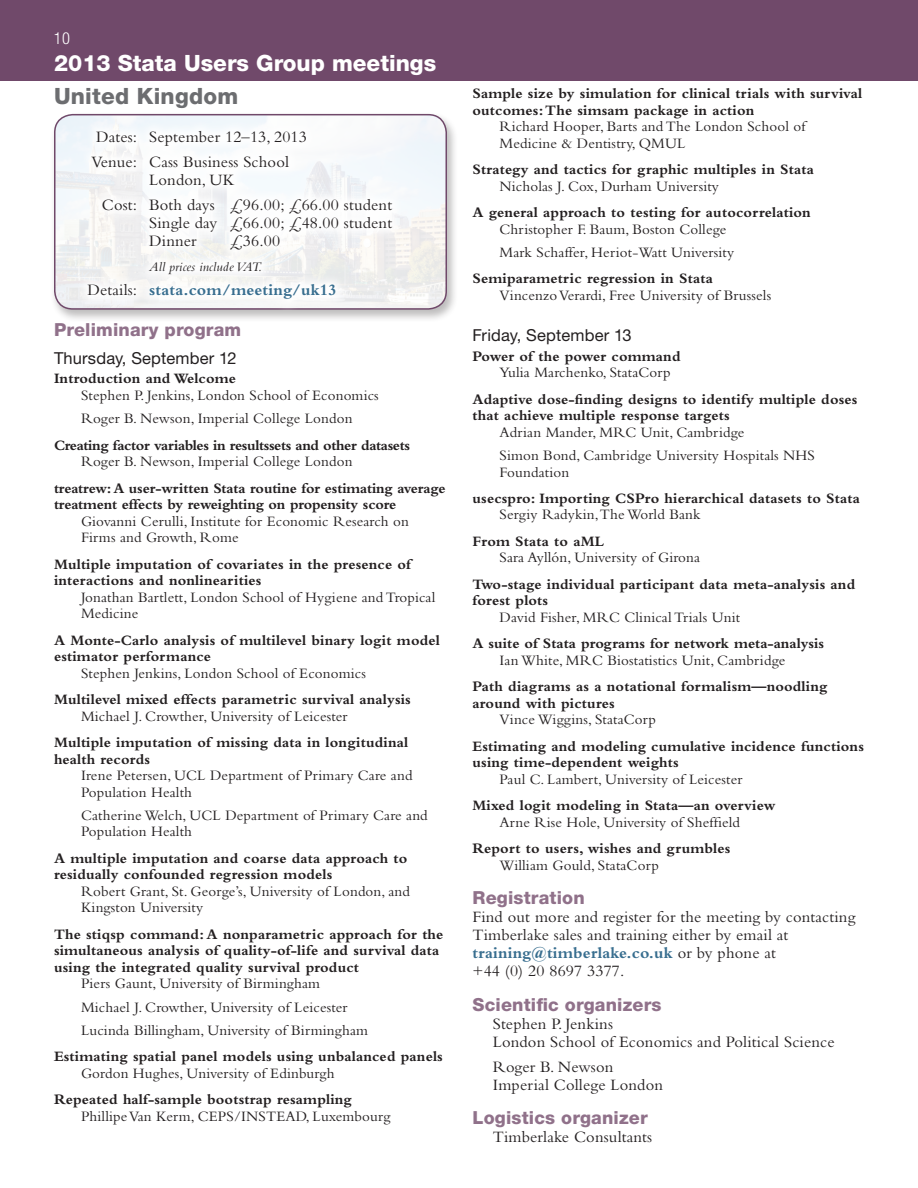
<style>
.page{position:relative;width:918px;height:1188px;background:#fff}
.page>*{position:absolute;margin:0;border:0;box-sizing:border-box;transform-origin:0 0}
.t1{font:800 22.5px "Helvetica Neue";color:#fff}
.t2{font:800 22.5px "Helvetica Neue";letter-spacing:.01em;color:#6c6d70}
.t3{font:800 18px "Helvetica Neue";letter-spacing:.01em;color:#90718a}
.t4{font:16.5px/18px "Bembo";letter-spacing:.01em;color:#231f20}
.t5{font:16.5px "Helvetica Neue CE";letter-spacing:.01em;color:#231f20}
.t6{font:700 16.5px "Bembo";letter-spacing:.01em;color:#386e8f}
.t7{font:300 condensed 16.5px "Helvetica Neue";color:#fff}
.t8{font:700 15px/16.5px "Bembo";letter-spacing:.01em;color:#231f20}
.t9{font:15px/16.5px "Bembo";letter-spacing:.01em;color:#231f20}
.t10{font:700 15px/16.5px "Bembo";letter-spacing:-.01em;color:#231f20}
.t11{font:700 15px "Bembo";letter-spacing:-.025em;color:#231f20}
.t12{font:italic 13.5px "Bembo";letter-spacing:.01em;color:#231f20}
.s1{font-weight:400;color:#231f20}
.s2{font-weight:700;color:#386e8f}
</style>
<div class="page">
<div style="left:50px;top:112px;width:408px;height:211px;background:#231f20;opacity:.3"></div>
<img style="left:55px;top:115px;width:391px;height:194px">
<div style="left:54px;top:114px;width:393px;height:196px;border:2px solid #70496a;border-radius:18px"></div>
<div style="left:0;top:0;width:918px;height:81px;background:#70496a"></div>
<svg style="left:75px;top:118px;width:330px;height:194px"></svg>
<p class="t7" style="left:54px;top:28px;width:18px">10</p>
<h1 class="t1" style="left:54px;top:50px;width:384px">2013 Stata Users Group meetings</h1>
<h1 class="t2" style="left:54px;top:82px;width:186px">United Kingdom</h1>
<p class="t4" style="left:91px;top:125px;width:217px;line-height:24.8px">Dates: September 12–13, 2013<br>Venue: Cass Business School</p>
<p class="t4" style="left:102px;top:167px;width:292px;line-height:24.8px;text-indent:47px">London, UK<br>Cost: Both days £96.00; £66.00 student</p>
<p class="t4" style="left:149px;top:213px;width:244px">Single day £66.00; £48.00 student<br>Dinner</p>
<p class="t4" style="left:230px;top:231px;width:51px">£36.00</p>
<p class="t12" style="left:149px;top:258px;width:114px">All prices include VAT.</p>
<p class="t6" style="left:87px;top:281px;width:251px"><span class="s1">Details:</span> stata.com/meeting/uk13</p>
<p class="t3" style="left:54px;top:319px;width:189px">Preliminary program</p>
<p class="t5" style="left:54px;top:348px;width:184px">Thursday, September 12</p>
<p class="t8" style="left:54px;top:370px;width:184px">Introduction and Welcome</p>
<p class="t9" style="left:81px;top:383px;width:299px;line-height:23.2px">Stephen P. Jenkins, London School of Economics<br>Roger B. Newson, Imperial College London</p>
<p class="t11" style="left:54px;top:437px;width:358px">Creating factor variables in resultssets and other datasets</p>
<p class="t9" style="left:81px;top:453px;width:273px">Roger B. Newson, Imperial College London</p>
<p class="t10" style="left:54px;top:480px;width:393px">treatrew: A user-written Stata routine for estimating average treatment effects by reweighting on propensity score</p>
<p class="t9" style="left:81px;top:512px;width:330px">Giovanni Cerulli, Institute for Economic Research on<br>Firms and Growth, Rome</p>
<p class="t8" style="left:54px;top:556px;width:359px">Multiple imputation of covariates in the presence of interactions and nonlinearities</p>
<p class="t9" style="left:81px;top:588px;width:356px">Jonathan Bartlett, London School of Hygiene and Tropical<br>Medicine</p>
<p class="t8" style="left:54px;top:632px;width:387px">A Monte-Carlo analysis of multilevel binary logit model estimator performance</p>
<p class="t9" style="left:81px;top:664px;width:286px">Stephen Jenkins, London School of Economics</p>
<p class="t8" style="left:54px;top:691px;width:358px">Multilevel mixed effects parametric survival analysis</p>
<p class="t9" style="left:81px;top:707px;width:268px">Michael J. Crowther, University of Leicester</p>
<p class="t8" style="left:54px;top:734px;width:356px">Multiple imputation of missing data in longitudinal health records</p>
<p class="t9" style="left:81px;top:767px;width:333px">Irene Petersen, UCL Department of Primary Care and<br>Population Health</p>
<p class="t9" style="left:81px;top:807px;width:348px">Catherine Welch, UCL Department of Primary Care and<br>Population Health</p>
<p class="t8" style="left:54px;top:850px;width:355px">A multiple imputation and coarse data approach to residually confounded regression models</p>
<p class="t9" style="left:81px;top:883px;width:331px">Robert Grant, St. George’s, University of London, and<br>Kingston University</p>
<p class="t8" style="left:54px;top:926px;width:391px">The stiqsp command: A nonparametric approach for the simultaneous analysis of quality-of-life and survival data using the integrated quality survival product</p>
<p class="t9" style="left:81px;top:972px;width:289px;line-height:23.2px">Piers Gaunt, University of Birmingham<br>Michael J. Crowther, University of Leicester<br>Lucinda Billingham, University of Birmingham</p>
<p class="t8" style="left:54px;top:1048px;width:390px">Estimating spatial panel models using unbalanced panels</p>
<p class="t9" style="left:81px;top:1065px;width:255px">Gordon Hughes, University of Edinburgh</p>
<p class="t8" style="left:54px;top:1091px;width:299px">Repeated half-sample bootstrap resampling</p>
<p class="t9" style="left:81px;top:1108px;width:311px">Phillipe Van Kerm, CEPS/INSTEAD, Luxembourg</p>
<p class="t8" style="left:472px;top:85px;width:391px">Sample size by simulation for clinical trials with survival outcomes: The simsam package in action</p>
<p class="t9" style="left:500px;top:118px;width:307px">Richard Hooper, Barts and The London School of<br>Medicine &amp; Dentistry, QMUL</p>
<p class="t8" style="left:472px;top:161px;width:343px">Strategy and tactics for graphic multiples in Stata</p>
<p class="t9" style="left:500px;top:177px;width:221px">Nicholas J. Cox, Durham University</p>
<p class="t8" style="left:472px;top:204px;width:340px">A general approach to testing for autocorrelation</p>
<p class="t9" style="left:500px;top:217px;width:236px;line-height:23.2px">Christopher F. Baum, Boston College<br>Mark Schaffer, Heriot-Watt University</p>
<p class="t8" style="left:472px;top:270px;width:242px">Semiparametric regression in Stata</p>
<p class="t9" style="left:500px;top:287px;width:273px">Vincenzo Verardi, Free University of Brussels</p>
<p class="t5" style="left:472px;top:325px;width:161px">Friday, September 13</p>
<p class="t8" style="left:472px;top:348px;width:210px">Power of the power command</p>
<p class="t9" style="left:500px;top:364px;width:173px">Yulia Marchenko, StataCorp</p>
<p class="t8" style="left:472px;top:391px;width:386px">Adaptive dose-finding designs to identify multiple doses that achieve multiple response targets</p>
<p class="t9" style="left:500px;top:420px;width:317px;line-height:23.2px">Adrian Mander, MRC Unit, Cambridge<br>Simon Bond, Cambridge University Hospitals NHS</p>
<p class="t9" style="left:500px;top:463px;width:71px">Foundation</p>
<p class="t8" style="left:472px;top:490px;width:389px">usecspro: Importing CSPro hierarchical datasets to Stata</p>
<p class="t9" style="left:500px;top:506px;width:203px">Sergiy Radykin, The World Bank</p>
<p class="t8" style="left:472px;top:533px;width:133px">From Stata to aML</p>
<p class="t9" style="left:500px;top:549px;width:202px">Sara Ayllón, University of Girona</p>
<p class="t8" style="left:472px;top:576px;width:384px">Two-stage individual participant data meta-analysis and forest plots</p>
<p class="t9" style="left:500px;top:609px;width:242px">David Fisher, MRC Clinical Trials Unit</p>
<p class="t8" style="left:472px;top:635px;width:353px">A suite of Stata programs for network meta-analysis</p>
<p class="t9" style="left:500px;top:652px;width:287px">Ian White, MRC Biostatistics Unit, Cambridge</p>
<p class="t8" style="left:472px;top:678px;width:356px">Path diagrams as a notational formalism—noodling around with pictures</p>
<p class="t9" style="left:500px;top:711px;width:158px">Vince Wiggins, StataCorp</p>
<p class="t8" style="left:472px;top:738px;width:393px">Estimating and modeling cumulative incidence functions using time-dependent weights</p>
<p class="t9" style="left:500px;top:771px;width:244px">Paul C. Lambert, University of Leicester</p>
<p class="t8" style="left:472px;top:797px;width:305px">Mixed logit modeling in Stata—an overview</p>
<p class="t9" style="left:500px;top:814px;width:242px">Arne Rise Hole, University of Sheffield</p>
<p class="t8" style="left:472px;top:840px;width:259px">Report to users, wishes and grumbles</p>
<p class="t9" style="left:500px;top:857px;width:161px">William Gould, StataCorp</p>
<p class="t3" style="left:472px;top:887px;width:114px">Registration</p>
<p class="t4" style="left:472px;top:908px;width:384px">Find out more and register for the meeting by contacting Timberlake sales and training either by email at <span class="s2">training@timberlake.co.uk</span> or by phone at<br>+44 (0) 20 8697 3377.</p>
<p class="t3" style="left:472px;top:994px;width:191px">Scientific organizers</p>
<p class="t4" style="left:493px;top:1014px;width:343px">Stephen P. Jenkins<br>London School of Economics and Political Science</p>
<p class="t4" style="left:493px;top:1057px;width:172px">Roger B. Newson<br>Imperial College London</p>
<p class="t3" style="left:472px;top:1107px;width:177px">Logistics organizer</p>
<p class="t4" style="left:493px;top:1128px;width:161px">Timberlake Consultants</p>
</div>
